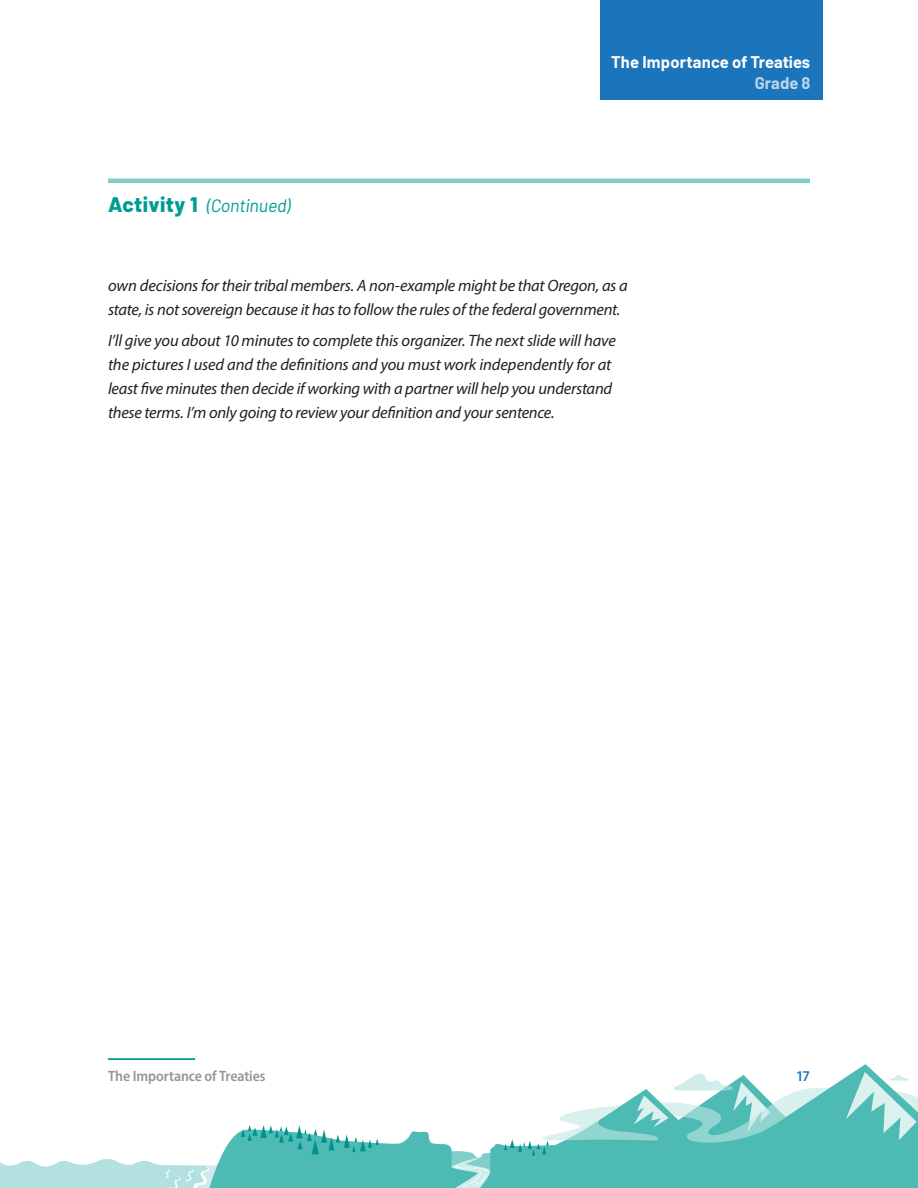
<style>
.page{position:relative;width:918px;height:1188px;background:#fff}
.page>*{position:absolute;margin:0;border:0;box-sizing:border-box;transform-origin:0 0}
.Activity_No{font:italic 18px "Barlow";letter-spacing:-.01em;color:#009c94}
.Body{font:italic 16.5px/24px "Myriad Pro";letter-spacing:-.015em;color:#231f20}
.t1{font:700 16.5px "Barlow";letter-spacing:.005em;color:#fff}
.t2{font:700 16.5px "Barlow";color:#bbd6eb}
.t3{font:600 semi-condensed 15px "Myriad Pro";letter-spacing:-.005em;color:#939598}
.t4{font:600 semi-condensed 15px "Myriad Pro";color:#1b75bc}
.s1{font-weight:800;font-style:normal;font-size:21px}
</style>
<div class="page">
<hr style="left:108px;top:179px;width:702px;height:4px;background:#80cec9">
<svg style="left:0;top:1159px;width:205px;height:29px"></svg>
<svg style="left:205px;top:1064px;width:669px;height:124px"></svg>
<svg style="left:241px;top:1125px;width:138px;height:29px"></svg>
<svg style="left:438px;top:1072px;width:480px;height:116px"></svg>
<hr style="left:108px;top:1058px;width:87px;height:2px;background:#009c94">
<div style="left:600px;top:0;width:223px;height:99px;background:#1b75bc"></div>
<p class="Activity_No" style="left:108px;top:193px;width:184px"><span class="s1">Activity 1</span> (Continued)</p>
<p class="t1" style="left:611px;top:50px;width:201px">The Importance of Treaties</p>
<p class="t2" style="left:755px;top:71px;width:57px">Grade 8</p>
<p class="Body" style="left:108px;top:273px;width:521px">own decisions for their tribal members. A non-example might be that Oregon, as a state, is not sovereign because it has to follow the rules of the federal government.</p>
<p class="Body" style="left:108px;top:328px;width:509px">I’ll give you about 10 minutes to complete this organizer. The next slide will have the pictures I used and the definitions and you must work independently for at least five minutes then decide if working with a partner will help you understand these terms. I’m only going to review your definition and your sentence.</p>
<p class="t3" style="left:108px;top:1066px;width:159px">The Importance of Treaties</p>
<p class="t4" style="left:796px;top:1066px;width:15px">17</p>
</div>
